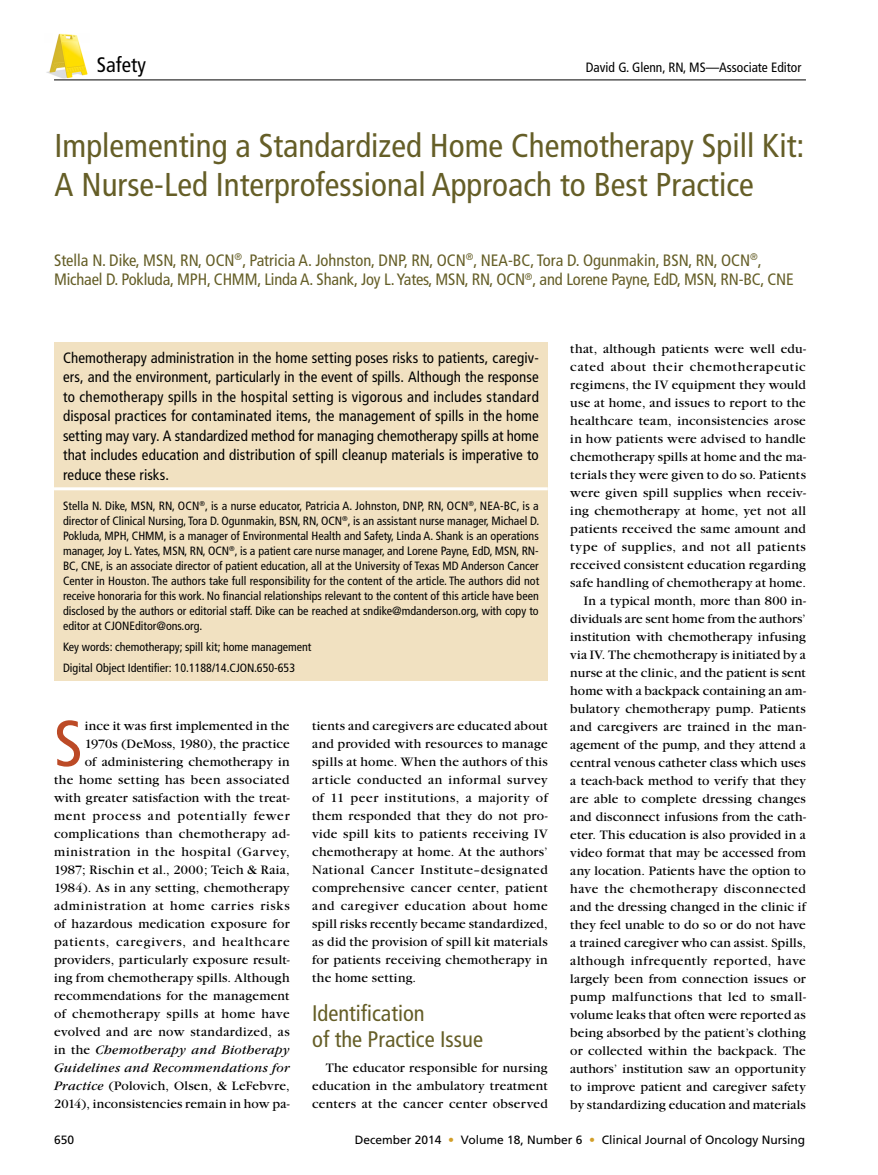
<style>
.page{position:relative;width:878px;height:1175px;background:#fff}
.page>*{position:absolute;margin:0;border:0;box-sizing:border-box;transform-origin:0 0}
.t1{font:condensed 65.1px "Frutiger LT Std";color:#bc4a26}
.t2{font:condensed 33px/39px "Frutiger LT Std";color:#655e27}
.t3{font:condensed 22.5px/25.5px "Frutiger LT Std";color:#655e27}
.t4{font:condensed 21px "Frutiger LT Std";color:#000}
.t5{font:condensed 16.5px/19.5px "Frutiger LT Std";letter-spacing:-.01em;color:#655e27}
.t6{font:condensed 15px/19.5px "Frutiger LT Std";letter-spacing:.005em;color:#000;text-align:justify}
.t7{font:13.5px/18px "Garamond";letter-spacing:.02em;color:#000;text-align:right}
.t8{font:condensed 13.5px "Frutiger LT Std";color:#000}
.t9{font:condensed 12px/15px "Frutiger LT Std";color:#000;text-align:justify}
.t10{font:12px "Frutiger LT Std";color:#000}
.s1{font-style:italic}
.s2{color:#d29f2a}
</style>
<div class="page">
<hr style="left:54px;top:80px;width:752px;height:1px;background:#000">
<div style="left:54px;top:342px;width:494px;height:339px;background:#f1e1c1"></div>
<hr style="left:54px;top:487px;width:494px;height:3px;background:#fff">
<img style="left:46px;top:33px;width:42px;height:45px">
<h3 class="t4" style="left:97px;top:52px;width:50px">Safety</h3>
<p class="t8" style="left:586px;top:59px;width:217px">David G. Glenn, RN, MS—Associate Editor</p>
<h2 class="t2" style="left:55px;top:126px;width:751px">Implementing a Standardized Home Chemotherapy Spill Kit:<br>A Nurse-Led Interprofessional Approach to Best Practice</h2>
<p class="t5" style="left:54px;top:250px;width:741px">Stella N. Dike, MSN, RN, OCN<sup>®</sup>, Patricia A. Johnston, DNP, RN, OCN<sup>®</sup>, NEA-BC, Tora D. Ogunmakin, BSN, RN, OCN<sup>®</sup>,<br>Michael D. Pokluda, MPH, CHMM, Linda A. Shank, Joy L. Yates, MSN, RN, OCN<sup>®</sup>, and Lorene Payne, EdD, MSN, RN-BC, CNE</p>
<p class="t6" style="left:63px;top:348px;width:477px">Chemotherapy administration in the home setting poses risks to patients, caregiv&shy;ers, and the environment, particularly in the event of spills. Although the response to chemotherapy spills in the hospital setting is vigorous and includes standard disposal practices for contaminated items, the management of spills in the home setting may vary. A standardized method for managing chemotherapy spills at home that includes education and distribution of spill cleanup materials is imperative to reduce these risks.</p>
<p class="t9" style="left:63px;top:498px;width:477px">Stella N. Dike, MSN, RN, OCN<sup>®</sup>, is a nurse educator, Patricia A. Johnston, DNP, RN, OCN<sup>®</sup>, NEA-BC, is a director of Clinical Nursing, Tora D. Ogunmakin, BSN, RN, OCN<sup>®</sup>, is an assistant nurse manager, Michael D.<br>Pokluda, MPH, CHMM, is a manager of Environmental Health and Safety, Linda A. Shank is an operations manager, Joy L. Yates, MSN, RN, OCN<sup>®</sup>, is a patient care nurse manager, and Lorene Payne, EdD, MSN, RN-BC, CNE, is an associate director of patient education, all at the University of Texas MD Anderson Cancer Center in Houston. The authors take full responsibility for the content of the article. The authors did not receive honoraria for this work. No financial relationships relevant to the content of this article have been disclosed by the authors or editorial staff. Dike can be reached at sndike@mdanderson.org, with copy to editor at CJONEditor@ons.org.</p>
<p class="t9" style="left:63px;top:636px;width:250px;line-height:21px">Key words: chemotherapy; spill kit; home management<br>Digital Object Identifier: 10.1188/14.CJON.650-653</p>
<h1 class="t1" style="left:54px;top:705px;width:30px">S</h1>
<p class="t7" style="left:54px;top:717px;width:237px">ince it was first implemented in the 1970s (DeMoss, 1980), the practice<br>of administering chemotherapy in<br>the home setting has been associated with greater satisfaction with the treat&shy;ment process and potentially fewer complications than chemotherapy ad&shy;ministration in the hospital (Garvey, 1987; Rischin et al., 2000; Teich &amp; Raia, 1984). As in any setting, chemotherapy administration at home carries risks of hazardous medication exposure for patients, caregivers, and healthcare providers, particularly exposure result&shy;ing from chemotherapy spills. Although recommendations for the management of chemotherapy spills at home have evolved and are now standardized, as in the <span class="s1">Chemotherapy and Biotherapy Guidelines and Recommendations for Practice</span> (Polovich, Olsen, &amp; LeFebvre, 2014), inconsistencies remain in how pa-</p>
<p class="t7" style="left:312px;top:717px;width:237px;text-align:justify">tients and caregivers are educated about and provided with resources to manage spills at home. When the authors of this article conducted an informal survey of 11 peer institutions, a majority of them responded that they do not pro&shy;vide spill kits to patients receiving IV chemotherapy at home. At the authors’ National Cancer Institute–designated comprehensive cancer center, patient and caregiver education about home spill risks recently became standardized, as did the provision of spill kit materials for patients receiving chemotherapy in the home setting.</p>
<h3 class="t3" style="left:312px;top:1000px;width:172px">Identification<br>of the Practice Issue</h3>
<p class="t7" style="left:312px;top:1059px;width:237px;text-align:justify;text-indent:14px">The educator responsible for nursing education in the ambulatory treatment centers at the cancer center observed</p>
<p class="t7" style="left:570px;top:339px;width:237px">that, although patients were well edu&shy;cated about their chemotherapeutic regimens, the IV equipment they would use at home, and issues to report to the healthcare team, inconsistencies arose in how patients were advised to handle chemotherapy spills at home and the ma&shy;terials they were given to do so. Patients were given spill supplies when receiv&shy;ing chemotherapy at home, yet not all patients received the same amount and type of supplies, and not all patients received consistent education regarding safe handling of chemotherapy at home.<br>In a typical month, more than 800 in&shy;dividuals are sent home from the authors’ institution with chemotherapy infusing via IV. The chemotherapy is initiated by a nurse at the clinic, and the patient is sent home with a backpack containing an am&shy;bulatory chemotherapy pump. Patients and caregivers are trained in the man&shy;agement of the pump, and they attend a central venous catheter class which uses a teach-back method to verify that they are able to complete dressing changes and disconnect infusions from the cath&shy;eter. This education is also provided in a video format that may be accessed from any location. Patients have the option to have the chemotherapy disconnected and the dressing changed in the clinic if they feel unable to do so or do not have a trained caregiver who can assist. Spills, although infrequently reported, have largely been from connection issues or pump malfunctions that led to small&shy;volume leaks that often were reported as being absorbed by the patient’s clothing or collected within the backpack. The authors’ institution saw an opportunity to improve patient and caregiver safety by standardizing education and materials</p>
<p class="t10" style="left:54px;top:1133px;width:22px">650</p>
<p class="t10" style="left:355px;top:1133px;width:452px">December 2014 <span class="s2">•</span> Volume 18, Number 6 <span class="s2">•</span> Clinical Journal of Oncology Nursing</p>
</div>
